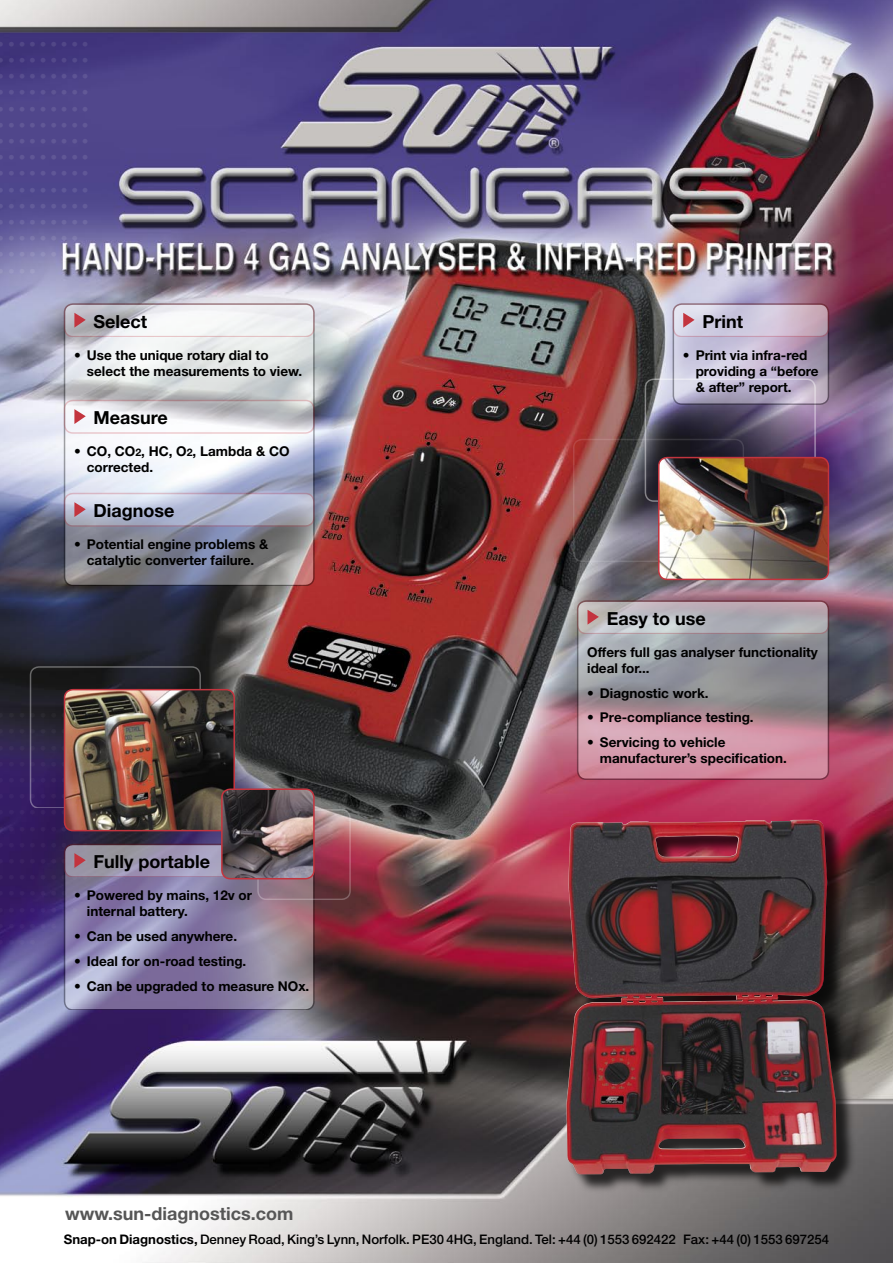
<style>
.page{position:relative;width:893px;height:1263px;background:#fff}
.page>*{position:absolute;margin:0;border:0;box-sizing:border-box;transform-origin:0 0}
.t1{font:700 18px "Helvetica Neue";color:#000}
.t2{font:700 18px "Helvetica Neue";color:#565656}
.t3{font:700 13.5px/16.2px "Helvetica Neue";color:#000}
.t4{font:500 13.2px "Helvetica Neue";color:#000}
.s1{font-size:10.5px}
.s2{font-weight:700}
</style>
<div class="page">
<img style="left:0;top:0;width:893px;height:1263px">
<svg style="left:63px;top:337px;width:252px;height:248px"></svg>
<svg style="left:63px;top:303px;width:252px;height:34px"></svg>
<svg style="left:63px;top:399px;width:252px;height:34px"></svg>
<svg style="left:63px;top:492px;width:252px;height:34px;background:#b4b6cc"></svg>
<img style="left:29px;top:665px;width:323px;height:345px">
<svg style="left:576px;top:600px;width:254px;height:179px;background:#af96a0"></svg>
<div style="left:567px;top:821px;width:290px;height:373px;background:#000;opacity:.75"></div>
<img style="left:566px;top:820px;width:271px;height:354px">
<img style="left:572px;top:303px;width:258px;height:276px">
<p class="t1" style="left:94px;top:310px;width:55px">Select</p>
<p class="t3" style="left:87px;top:347px;width:217px;text-indent:-13px">• Use the unique rotary dial to select the measurements to view.</p>
<p class="t1" style="left:94px;top:406px;width:76px">Measure</p>
<p class="t3" style="left:87px;top:443px;width:204px;text-indent:-13px">• CO, CO<span class="s1">2</span>, HC, O<span class="s1">2</span>, Lambda &amp; CO corrected.</p>
<p class="t1" style="left:94px;top:499px;width:82px">Diagnose</p>
<p class="t3" style="left:74px;top:536px;width:196px;text-align:center">• Potential engine problems &amp; catalytic converter failure.</p>
<p class="t1" style="left:94px;top:850px;width:118px">Fully portable</p>
<p class="t3" style="left:74px;top:887px;width:180px">• Powered by mains, 12v or</p>
<p class="t3" style="left:87px;top:903px;width:102px">internal battery.</p>
<p class="t3" style="left:74px;top:928px;width:165px">• Can be used anywhere.</p>
<p class="t3" style="left:74px;top:953px;width:174px">• Ideal for on-road testing.</p>
<p class="t3" style="left:74px;top:977px;width:237px">• Can be upgraded to measure NOx.</p>
<p class="t2" style="left:65px;top:1202px;width:230px">www.sun-diagnostics.com</p>
<p class="t1" style="left:702px;top:310px;width:42px">Print</p>
<p class="t3" style="left:696px;top:347px;width:124px;text-indent:-13px">• Print via infra-red providing a “before &amp; after” report.</p>
<p class="t1" style="left:607px;top:607px;width:101px">Easy to use</p>
<p class="t3" style="left:587px;top:644px;width:232px">Offers full gas analyser functionality ideal for...</p>
<p class="t3" style="left:587px;top:684px;width:123px">• Diagnostic work.</p>
<p class="t3" style="left:587px;top:709px;width:168px">• Pre-compliance testing.</p>
<p class="t3" style="left:600px;top:734px;width:188px;text-indent:-13px">• Servicing to vehicle manufacturer’s specification.</p>
<p class="t4" style="left:64px;top:1231px;width:767px"><span class="s2">Snap-on Diagnostics,</span> Denney Road, King’s Lynn, Norfolk. PE30 4HG, England. Tel: +44 (0) 1553 692422 Fax: +44 (0) 1553 697254</p>
</div>
